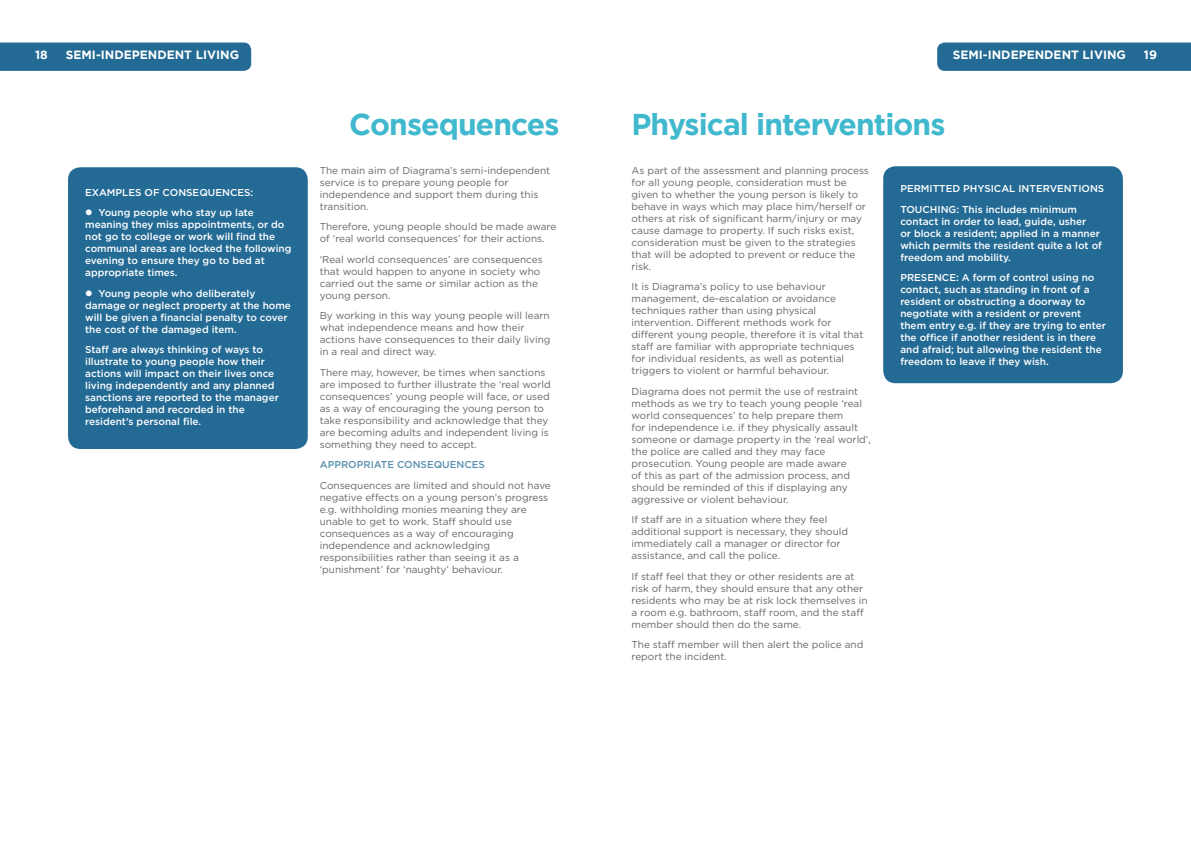
<style>
.page{position:relative;width:1191px;height:842px;background:#fff}
.page>*{position:absolute;margin:0;border:0;box-sizing:border-box;transform-origin:0 0}
.t1{font:700 30px "Gotham";letter-spacing:-.03em;color:#40b8cd}
.t2{font:700 12px "Gotham";color:#fff}
.t3{font:10px/12px "Gotham";color:#646567}
.t4{font:500 10px/12px "Gotham";color:#fff}
.t5{font:500 10px "Gotham";color:#5a8fb0}
</style>
<div class="page">
<div style="left:937px;top:43px;width:254px;height:28px;background:#236a95"></div>
<div style="left:0;top:43px;width:251px;height:28px;background:#236a95"></div>
<div style="left:68px;top:167px;width:240px;height:282px;background:#236a95;border-radius:12px"></div>
<div style="left:883px;top:166px;width:240px;height:217px;background:#236a95;border-radius:12px"></div>
<p class="t2" style="left:35px;top:47px;width:14px">18</p>
<p class="t2" style="left:66px;top:47px;width:175px">SEMI-INDEPENDENT LIVING</p>
<p class="t2" style="left:952px;top:48px;width:175px">SEMI-INDEPENDENT LIVING</p>
<p class="t2" style="left:1144px;top:48px;width:15px">19</p>
<p class="t4" style="left:85px;top:186px;width:170px">EXAMPLES OF CONSEQUENCES:</p>
<p class="t4" style="left:85px;top:207px;width:208px">● Young people who stay up late meaning they miss appointments, or do not go to college or work will find the communal areas are locked the following evening to ensure they go to bed at appropriate times.</p>
<p class="t4" style="left:85px;top:287px;width:207px">● Young people who deliberately damage or neglect property at the home will be given a financial penalty to cover the cost of the damaged item.</p>
<p class="t4" style="left:85px;top:344px;width:195px">Staff are always thinking of ways to illustrate to young people how their actions will impact on their lives once living independently and any planned sanctions are reported to the manager beforehand and recorded in the resident’s personal file.</p>
<h1 class="t1" style="left:349px;top:107px;width:212px">Consequences</h1>
<h1 class="t1" style="left:631px;top:107px;width:315px">Physical interventions</h1>
<p class="t3" style="left:320px;top:164px;width:232px">The main aim of Diagrama’s semi-independent service is to prepare young people for independence and support them during this transition.</p>
<p class="t3" style="left:320px;top:220px;width:238px">Therefore, young people should be made aware of ‘real world consequences’ for their actions.</p>
<p class="t3" style="left:320px;top:253px;width:224px">‘Real world consequences’ are consequences that would happen to anyone in society who carried out the same or similar action as the young person.</p>
<p class="t3" style="left:320px;top:309px;width:232px">By working in this way young people will learn what independence means and how their actions have consequences to their daily living in a real and direct way.</p>
<p class="t3" style="left:320px;top:366px;width:232px">There may, however, be times when sanctions are imposed to further illustrate the ‘real world consequences’ young people will face, or used as a way of encouraging the young person to take responsibility and acknowledge that they are becoming adults and independent living is something they need to accept.</p>
<p class="t5" style="left:320px;top:459px;width:167px">APPROPRIATE CONSEQUENCES</p>
<p class="t3" style="left:320px;top:479px;width:233px">Consequences are limited and should not have negative effects on a young person’s progress e.g. withholding monies meaning they are unable to get to work. Staff should use consequences as a way of encouraging independence and acknowledging responsibilities rather than seeing it as a ‘punishment’ for ‘naughty’ behaviour.</p>
<p class="t3" style="left:631px;top:164px;width:239px">As part of the assessment and planning process for all young people, consideration must be given to whether the young person is likely to behave in ways which may place him/herself or others at risk of significant harm/injury or may cause damage to property. If such risks exist, consideration must be given to the strategies that will be adopted to prevent or reduce the risk.</p>
<p class="t3" style="left:631px;top:280px;width:233px">It is Diagrama’s policy to use behaviour management, de-escalation or avoidance techniques rather than using physical intervention. Different methods work for different young people, therefore it is vital that staff are familiar with appropriate techniques for individual residents, as well as potential triggers to violent or harmful behaviour.</p>
<p class="t3" style="left:631px;top:385px;width:241px">Diagrama does not permit the use of restraint methods as we try to teach young people ‘real world consequences’ to help prepare them<br>for independence i.e. if they physically assault someone or damage property in the ‘real world’, the police are called and they may face prosecution. Young people are made aware<br>of this as part of the admission process, and should be reminded of this if displaying any aggressive or violent behaviour.</p>
<p class="t3" style="left:631px;top:513px;width:218px">If staff are in a situation where they feel additional support is necessary, they should immediately call a manager or director for assistance, and call the police.</p>
<p class="t3" style="left:631px;top:570px;width:237px">If staff feel that they or other residents are at risk of harm, they should ensure that any other residents who may be at risk lock themselves in a room e.g. bathroom, staff room, and the staff member should then do the same.</p>
<p class="t3" style="left:631px;top:638px;width:233px">The staff member will then alert the police and report the incident.</p>
<p class="t4" style="left:900px;top:178px;width:205px;line-height:20.5px">PERMITTED PHYSICAL INTERVENTIONS<br>TOUCHING: This includes minimum</p>
<p class="t4" style="left:900px;top:215px;width:203px">contact in order to lead, guide, usher<br>or block a resident; applied in a manner which permits the resident quite a lot of freedom and mobility.</p>
<p class="t4" style="left:900px;top:271px;width:207px">PRESENCE: A form of control using no contact, such as standing in front of a resident or obstructing a doorway to negotiate with a resident or prevent them entry e.g. if they are trying to enter the office if another resident is in there and afraid; but allowing the resident the freedom to leave if they wish.</p>
</div>
